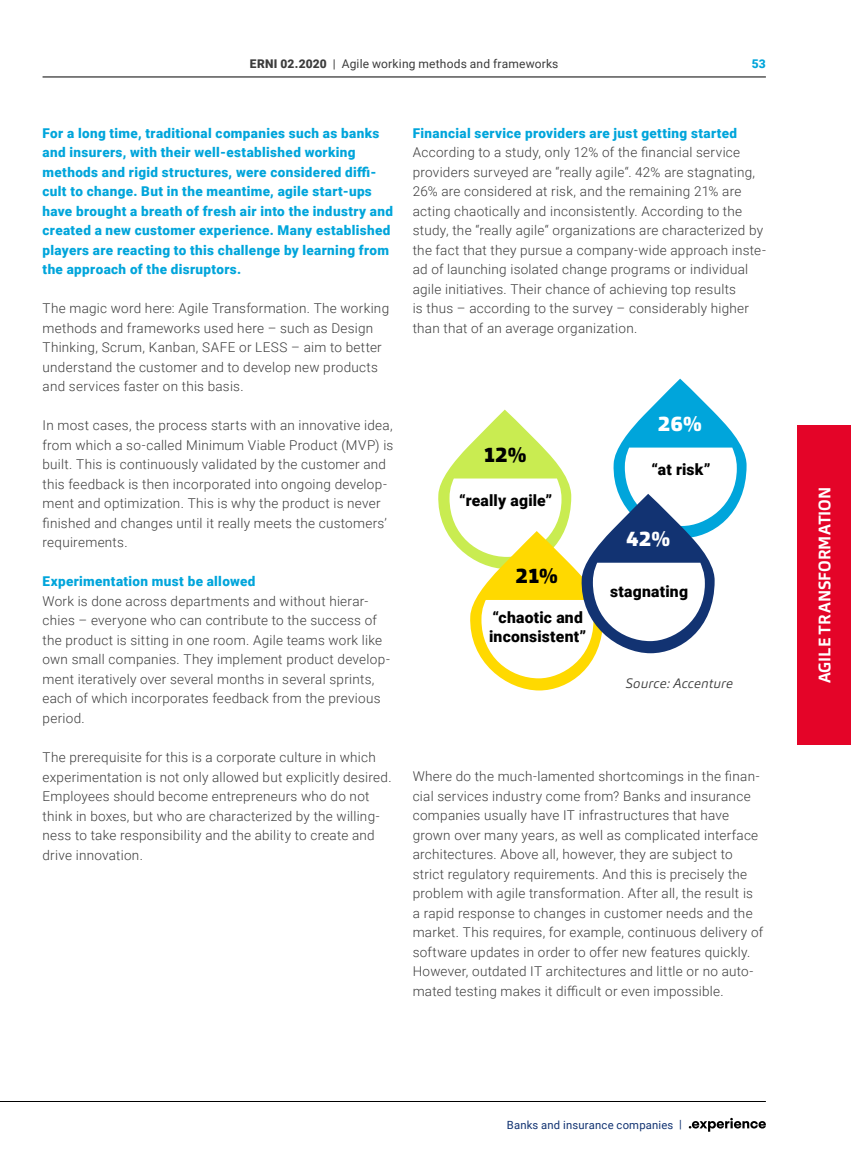
<style>
.page{position:relative;width:851px;height:1170px;background:#fff}
.page>*{position:absolute;margin:0;border:0;box-sizing:border-box;transform-origin:0 0}
.t1{font:900 21px "Carnac";color:#fff}
.t2{font:900 21px "Carnac";color:#000}
.t3{font:700 16.5px "Carnac";letter-spacing:-.005em;color:#fff}
.t4{font:900 15.75px/18.3px "Roboto";letter-spacing:.015em;color:#000}
.t5{font:300 13.5px/19.5px "Roboto";letter-spacing:.02em;color:#3c3c3c}
.t6{font:900 13.5px/19.5px "Roboto";letter-spacing:.025em;color:#00a5db}
.t7{font:italic 300 13.5px "Carnac";letter-spacing:.015em;color:#3c3c3c}
.t8{font:12px "Roboto";letter-spacing:.015em;color:#3c3c3c}
.t9{font:900 12px "Roboto";color:#00a5db}
.t10{font:11.25px "Roboto";letter-spacing:.02em;color:#123372}
.s1{font-weight:900}
</style>
<div class="page">
<div style="left:797px;top:425px;width:53px;height:319px;background:#e40428"></div>
<hr style="left:43px;top:77px;width:722px;height:1px;background:#000">
<svg style="left:438px;top:378px;width:308px;height:312px"></svg>
<svg style="left:688px;top:1117px;width:78px;height:14px"></svg>
<hr style="left:0;top:1100px;width:765px;height:1px;background:#000">
<p class="t8" style="left:250px;top:58px;width:310px"><span class="s1">ERNI 02.2020</span> | Agile working methods and frameworks</p>
<p class="t9" style="left:751px;top:58px;width:16px">53</p>
<p class="t6" style="left:43px;top:123px;width:352px">For a long time, traditional companies such as banks and insurers, with their well-established working methods and rigid structures, were considered diffi&shy;cult to change. But in the meantime, agile start-ups have brought a breath of fresh air into the industry and created a new customer experience. Many established players are reacting to this challenge by learning from the approach of the disruptors.</p>
<p class="t5" style="left:43px;top:300px;width:348px">The magic word here: Agile Transformation. The working methods and frameworks used here – such as Design Thinking, Scrum, Kanban, SAFE or LESS – aim to better understand the customer and to develop new products and services faster on this basis.</p>
<p class="t5" style="left:43px;top:417px;width:352px">In most cases, the process starts with an innovative idea, from which a so-called Minimum Viable Product (MVP) is built. This is continuously validated by the customer and this feedback is then incorporated into ongoing develop&shy;ment and optimization. This is why the product is never finished and changes until it really meets the customers’ requirements.</p>
<p class="t6" style="left:43px;top:571px;width:214px">Experimentation must be allowed</p>
<p class="t5" style="left:43px;top:592px;width:349px">Work is done across departments and without hierar&shy;chies – everyone who can contribute to the success of the product is sitting in one room. Agile teams work like own small companies. They implement product develop&shy;ment iteratively over several months in several sprints, each of which incorporates feedback from the previous period.</p>
<p class="t5" style="left:43px;top:748px;width:350px">The prerequisite for this is a corporate culture in which experimentation is not only allowed but explicitly desired.<br>Employees should become entrepreneurs who do not think in boxes, but who are characterized by the willing&shy;ness to take responsibility and the ability to create and drive innovation.</p>
<p class="t6" style="left:412px;top:122px;width:326px">Financial service providers are just getting started</p>
<p class="t5" style="left:412px;top:142px;width:354px">According to a study, only 12% of the financial service providers surveyed are “really agile“. 42% are stagnating, 26% are considered at risk, and the remaining 21% are acting chaotically and inconsistently. According to the study, the “really agile“ organizations are characterized by the fact that they pursue a company-wide approach inste&shy;ad of launching isolated change programs or individual agile initiatives. Their chance of achieving top results<br>is thus – according to the survey – considerably higher than that of an average organization.</p>
<h1 class="t2" style="left:482px;top:446px;width:45px">12%</h1>
<p class="t4" style="left:459px;top:490px;width:94px">“really agile”</p>
<h1 class="t2" style="left:515px;top:567px;width:44px">21%</h1>
<p class="t4" style="left:489px;top:609px;width:99px">“chaotic and inconsistent”</p>
<h1 class="t1" style="left:658px;top:415px;width:45px">26%</h1>
<p class="t4" style="left:651px;top:461px;width:61px">“at risk”</p>
<h1 class="t1" style="left:626px;top:530px;width:46px">42%</h1>
<p class="t4" style="left:610px;top:581px;width:79px">stagnating</p>
<p class="t7" style="left:625px;top:678px;width:109px">Source: Accenture</p>
<p class="t5" style="left:412px;top:766px;width:352px">Where do the much-lamented shortcomings in the finan&shy;cial services industry come from? Banks and insurance companies usually have IT infrastructures that have grown over many years, as well as complicated interface architectures. Above all, however, they are subject to strict regulatory requirements. And this is precisely the problem with agile transformation. After all, the result is a rapid response to changes in customer needs and the market. This requires, for example, continuous delivery of software updates in order to offer new features quickly.<br>However, outdated IT architectures and little or no auto&shy;mated testing makes it difficult or even impossible.</p>
<p class="t10" style="left:506px;top:1119px;width:176px">Banks and insurance companies |</p>
<p class="t3" style="left:814px;top:683px;width:198px;rotate:-90deg">AGILE TRANSFORMATION</p>
</div>
